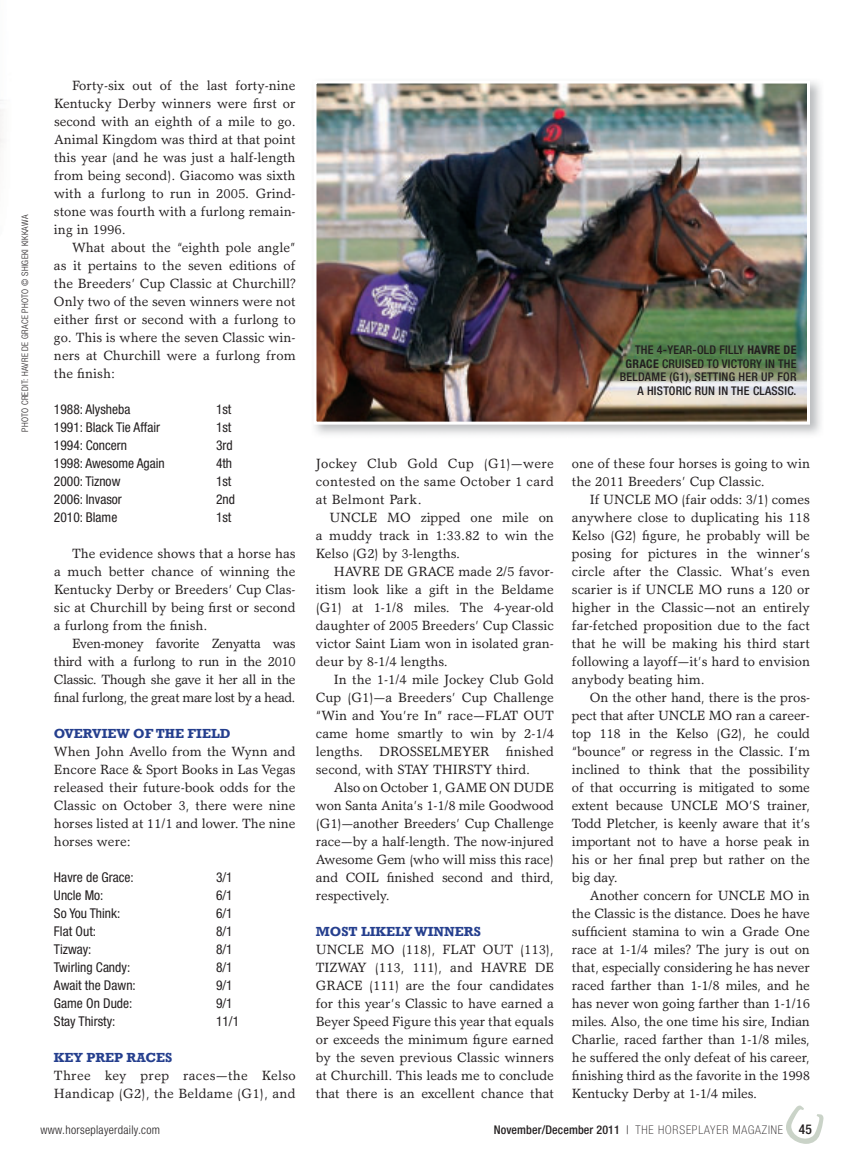
<style>
.page{position:relative;width:864px;height:1161px;background:#fff}
.page>*{position:absolute;margin:0;border:0;box-sizing:border-box;transform-origin:0 0}
.t1{font:13.5px/18px "Garth Graphic";color:#231f20;text-align:justify}
.t2{font:condensed 13.5px "Helvetica Neue";color:#231f20}
.t3{font:13.5px/18px "Garth Graphic";letter-spacing:.02em;color:#231f20}
.t4{font:700 13.5px "Rockwell";color:#253f8e}
.t5{font:500 condensed 12px/13.5px "Helvetica Neue";letter-spacing:.02em;color:#231f20;text-align:right}
.t6{font:100 condensed 12px "Helvetica Neue";letter-spacing:.07em;color:#231f20}
.t7{font:300 condensed 12px "Helvetica Neue";letter-spacing:.025em;color:#231f20}
.t8{font:300 condensed 9px "Helvetica Neue";letter-spacing:.03em;color:#231f20}
.s1{font-weight:700}
.s2{font-weight:500}
.s3{font-weight:300}
.s4{font-weight:500;font-size:13.5px}
</style>
<div class="page">
<svg style="left:786px;top:1106px;width:38px;height:38px"></svg>
<img style="left:0;top:100px;width:3px;height:48px">
<img style="left:318px;top:85px;width:488px;height:336px">
<div style="left:314px;top:81px;width:496px;height:344px;border:3px solid #fff"></div>
<p class="t8" style="left:20px;top:432px;width:219px;rotate:-90deg">PHOTO CREDIT: HAVRE DE GRACE PHOTO © SHIGEKI KIKKAWA</p>
<p class="t1" style="left:54px;top:76px;width:243px;text-indent:18px">Forty-six out of the last forty-nine Kentucky Derby winners were first or second with an eighth of a mile to go.<br>Animal Kingdom was third at that point this year (and he was just a half-length from being second). Giacomo was sixth with a furlong to run in 2005. Grind&shy;stone was fourth with a furlong remain&shy;ing in 1996.</p>
<p class="t1" style="left:54px;top:238px;width:243px;text-indent:18px">What about the “eighth pole angle” as it pertains to the seven editions of the Breeders’ Cup Classic at Churchill?<br>Only two of the seven winners were not either first or second with a furlong to go. This is where the seven Classic win&shy;ners at Churchill were a furlong from the finish:</p>
<p class="t2" style="left:54px;top:401px;width:78px">1988: Alysheba</p>
<p class="t2" style="left:216px;top:401px;width:17px">1st</p>
<p class="t2" style="left:54px;top:419px;width:108px">1991: Black Tie Affair</p>
<p class="t2" style="left:216px;top:419px;width:17px">1st</p>
<p class="t2" style="left:54px;top:437px;width:75px">1994: Concern</p>
<p class="t2" style="left:216px;top:437px;width:18px">3rd</p>
<p class="t2" style="left:54px;top:455px;width:112px">1998: Awesome Again</p>
<p class="t2" style="left:216px;top:455px;width:18px">4th</p>
<p class="t2" style="left:54px;top:473px;width:68px">2000: Tiznow</p>
<p class="t2" style="left:216px;top:473px;width:17px">1st</p>
<p class="t2" style="left:54px;top:491px;width:69px">2006: Invasor</p>
<p class="t2" style="left:216px;top:491px;width:20px">2nd</p>
<p class="t2" style="left:54px;top:509px;width:65px">2010: Blame</p>
<p class="t2" style="left:216px;top:509px;width:17px">1st</p>
<p class="t1" style="left:54px;top:544px;width:243px;text-indent:18px">The evidence shows that a horse has a much better chance of winning the Kentucky Derby or Breeders’ Cup Clas&shy;sic at Churchill by being first or second a furlong from the finish.</p>
<p class="t1" style="left:54px;top:634px;width:243px;text-indent:18px">Even-money favorite Zenyatta was third with a furlong to run in the 2010<br>Classic. Though she gave it her all in the final furlong, the great mare lost by a head.</p>
<p class="t4" style="left:54px;top:725px;width:178px">OVERVIEW OF THE FIELD</p>
<p class="t1" style="left:54px;top:742px;width:243px">When John Avello from the Wynn and Encore Race &amp; Sport Books in Las Vegas released their future-book odds for the Classic on October 3, there were nine horses listed at 11/1 and lower. The nine horses were:</p>
<p class="t2" style="left:54px;top:869px;width:81px">Havre de Grace:</p>
<p class="t2" style="left:216px;top:869px;width:18px">3/1</p>
<p class="t2" style="left:54px;top:887px;width:51px">Uncle Mo:</p>
<p class="t2" style="left:216px;top:887px;width:18px">6/1</p>
<p class="t2" style="left:54px;top:905px;width:68px">So You Think:</p>
<p class="t2" style="left:216px;top:905px;width:18px">6/1</p>
<p class="t2" style="left:54px;top:923px;width:44px">Flat Out:</p>
<p class="t2" style="left:216px;top:923px;width:18px">8/1</p>
<p class="t2" style="left:54px;top:941px;width:39px">Tizway:</p>
<p class="t2" style="left:216px;top:941px;width:18px">8/1</p>
<p class="t2" style="left:54px;top:959px;width:78px">Twirling Candy:</p>
<p class="t2" style="left:216px;top:959px;width:18px">8/1</p>
<p class="t2" style="left:54px;top:977px;width:83px">Await the Dawn:</p>
<p class="t2" style="left:216px;top:977px;width:18px">9/1</p>
<p class="t2" style="left:54px;top:995px;width:80px">Game On Dude:</p>
<p class="t2" style="left:216px;top:995px;width:18px">9/1</p>
<p class="t2" style="left:54px;top:1013px;width:63px">Stay Thirsty:</p>
<p class="t2" style="left:216px;top:1013px;width:25px">11/1</p>
<p class="t4" style="left:54px;top:1049px;width:120px">KEY PREP RACES</p>
<p class="t3" style="left:54px;top:1066px;width:243px">Three key prep races—the Kelso<br>Handicap (G2), the Beldame (G1), and</p>
<p class="t5" style="left:620px;top:343px;width:178px">THE 4-YEAR-OLD FILLY <span class="s1">HAVRE DE<br>GRACE</span> CRUISED TO VICTORY IN THE<br>BELDAME (G1), SETTING HER UP FOR<br>A HISTORIC RUN IN THE CLASSIC.</p>
<p class="t1" style="left:316px;top:454px;width:240px">Jockey Club Gold Cup (G1)—were contested on the same October 1 card at Belmont Park.</p>
<p class="t1" style="left:316px;top:508px;width:240px;text-indent:14px">UNCLE MO zipped one mile on a muddy track in 1:33.82 to win the Kelso (G2) by 3-lengths.</p>
<p class="t1" style="left:316px;top:562px;width:240px;text-indent:18px">HAVRE DE GRACE made 2/5 favor&shy;itism look like a gift in the Beldame (G1) at 1-1/8 miles. The 4-year-old daughter of 2005 Breeders’ Cup Classic victor Saint Liam won in isolated gran&shy;deur by 8-1/4 lengths.</p>
<p class="t1" style="left:316px;top:670px;width:240px;text-indent:18px">In the 1-1/4 mile Jockey Club Gold Cup (G1)—a Breeders’ Cup Challenge “Win and You’re In” race—FLAT OUT came home smartly to win by 2-1/4 lengths. DROSSELMEYER finished second, with STAY THIRSTY third.</p>
<p class="t1" style="left:316px;top:778px;width:240px;text-indent:18px">Also on October 1, GAME ON DUDE won Santa Anita’s 1-1/8 mile Goodwood (G1)—another Breeders’ Cup Challenge race—by a half-length. The now-injured Awesome Gem (who will miss this race) and COIL finished second and third, respectively.</p>
<p class="t4" style="left:316px;top:923px;width:166px">MOST LIKELY WINNERS</p>
<p class="t1" style="left:316px;top:940px;width:240px">UNCLE MO (118), FLAT OUT (113), TIZWAY (113, 111), and HAVRE DE GRACE (111) are the four candidates for this year’s Classic to have earned a Beyer Speed Figure this year that equals or exceeds the minimum figure earned by the seven previous Classic winners at Churchill. This leads me to conclude that there is an excellent chance that</p>
<p class="t1" style="left:572px;top:454px;width:240px">one of these four horses is going to win the 2011 Breeders’ Cup Classic.</p>
<p class="t1" style="left:572px;top:490px;width:240px;text-indent:18px">If UNCLE MO (fair odds: 3/1) comes anywhere close to duplicating his 118<br>Kelso (G2) figure, he probably will be posing for pictures in the winner’s circle after the Classic. What’s even scarier is if UNCLE MO runs a 120 or higher in the Classic—not an entirely far-fetched proposition due to the fact that he will be making his third start following a layoff—it’s hard to envision anybody beating him.</p>
<p class="t1" style="left:572px;top:688px;width:240px;text-indent:18px">On the other hand, there is the pros&shy;pect that after UNCLE MO ran a career&shy;top 118 in the Kelso (G2), he could “bounce” or regress in the Classic. I’m inclined to think that the possibility of that occurring is mitigated to some extent because UNCLE MO’S trainer, Todd Pletcher, is keenly aware that it’s important not to have a horse peak in his or her final prep but rather on the big day.</p>
<p class="t1" style="left:572px;top:886px;width:240px;text-indent:18px">Another concern for UNCLE MO in the Classic is the distance. Does he have sufficient stamina to win a Grade One race at 1-1/4 miles? The jury is out on that, especially considering he has never raced farther than 1-1/8 miles, and he has never won going farther than 1-1/16 miles. Also, the one time his sire, Indian Charlie, raced farther than 1-1/8 miles, he suffered the only defeat of his career, finishing third as the favorite in the 1998<br>Kentucky Derby at 1-1/4 miles.</p>
<p class="t7" style="left:40px;top:1123px;width:121px">www.horseplayerdaily.com</p>
<p class="t6" style="left:494px;top:1123px;width:320px"><span class="s2">November/December 2011</span> <span class="s3">|</span> THE HORSEPLAYER MAGAZINE <span class="s4">45</span></p>
</div>
